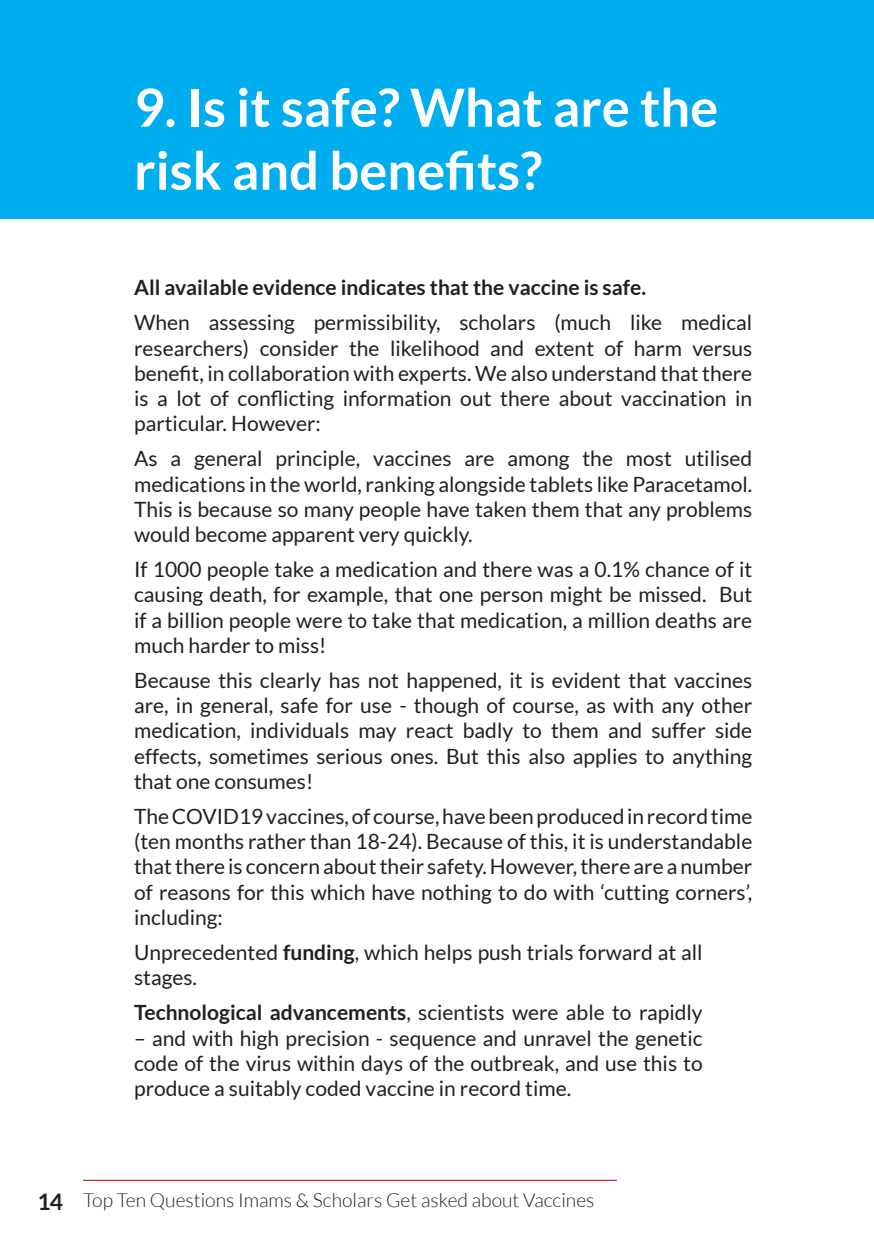
<style>
.page{position:relative;width:874px;height:1241px;background:#fff}
.page>*{position:absolute;margin:0;border:0;box-sizing:border-box;transform-origin:0 0}
.t1{font:700 52.5px/63px "Lato";color:#fff}
.t2{font:21px/25.2px "Lato";color:#231f20;text-align:justify}
.t3{font:700 21px "Lato";color:#231f20}
.t4{font:300 19.25px "Lato";color:#231f20}
.s1{font-weight:700}
.s2{font-weight:700;font-size:22.75px}
</style>
<div class="page">
<hr style="left:83px;top:1179px;width:533px;height:1px;background:#d1232a">
<div style="left:0;top:0;width:873px;height:218px;background:#00aeef"></div>
<p class="t1" style="left:134px;top:75px;width:585px">9. Is it safe? What are the risk and benefits?</p>
<p class="t3" style="left:134px;top:275px;width:513px">All available evidence indicates that the vaccine is safe.</p>
<p class="t2" style="left:134px;top:310px;width:619px">When assessing permissibility, scholars (much like medical researchers) consider the likelihood and extent of harm versus benefit, in collaboration with experts. We also understand that there is a lot of conflicting information out there about vaccination in particular. However:</p>
<p class="t2" style="left:134px;top:446px;width:619px">As a general principle, vaccines are among the most utilised medications in the world, ranking alongside tablets like Paracetamol.<br>This is because so many people have taken them that any problems would become apparent very quickly.</p>
<p class="t2" style="left:134px;top:556px;width:619px">If 1000 people take a medication and there was a 0.1% chance of it causing death, for example, that one person might be missed. But if a billion people were to take that medication, a million deaths are much harder to miss!</p>
<p class="t2" style="left:134px;top:667px;width:619px">Because this clearly has not happened, it is evident that vaccines are, in general, safe for use - though of course, as with any other medication, individuals may react badly to them and suffer side effects, sometimes serious ones. But this also applies to anything that one consumes!</p>
<p class="t2" style="left:134px;top:803px;width:619px">The COVID19 vaccines, of course, have been produced in record time (ten months rather than 18-24). Because of this, it is understandable that there is concern about their safety. However, there are a number of reasons for this which have nothing to do with ‘cutting corners’, including:</p>
<p class="t2" style="left:134px;top:939px;width:569px">Unprecedented <span class="s1">funding</span>, which helps push trials forward at all stages.</p>
<p class="t2" style="left:134px;top:999px;width:569px"><span class="s1">Technological advancements</span>, scientists were able to rapidly</p>
<p class="t2" style="left:134px;top:1024px;width:570px">– and with high precision - sequence and unravel the genetic code of the virus within days of the outbreak, and use this to produce a suitably coded vaccine in record time.</p>
<p class="t4" style="left:38px;top:1189px;width:558px"><span class="s2">14</span> Top Ten Questions Imams &amp; Scholars Get asked about Vaccines</p>
</div>
